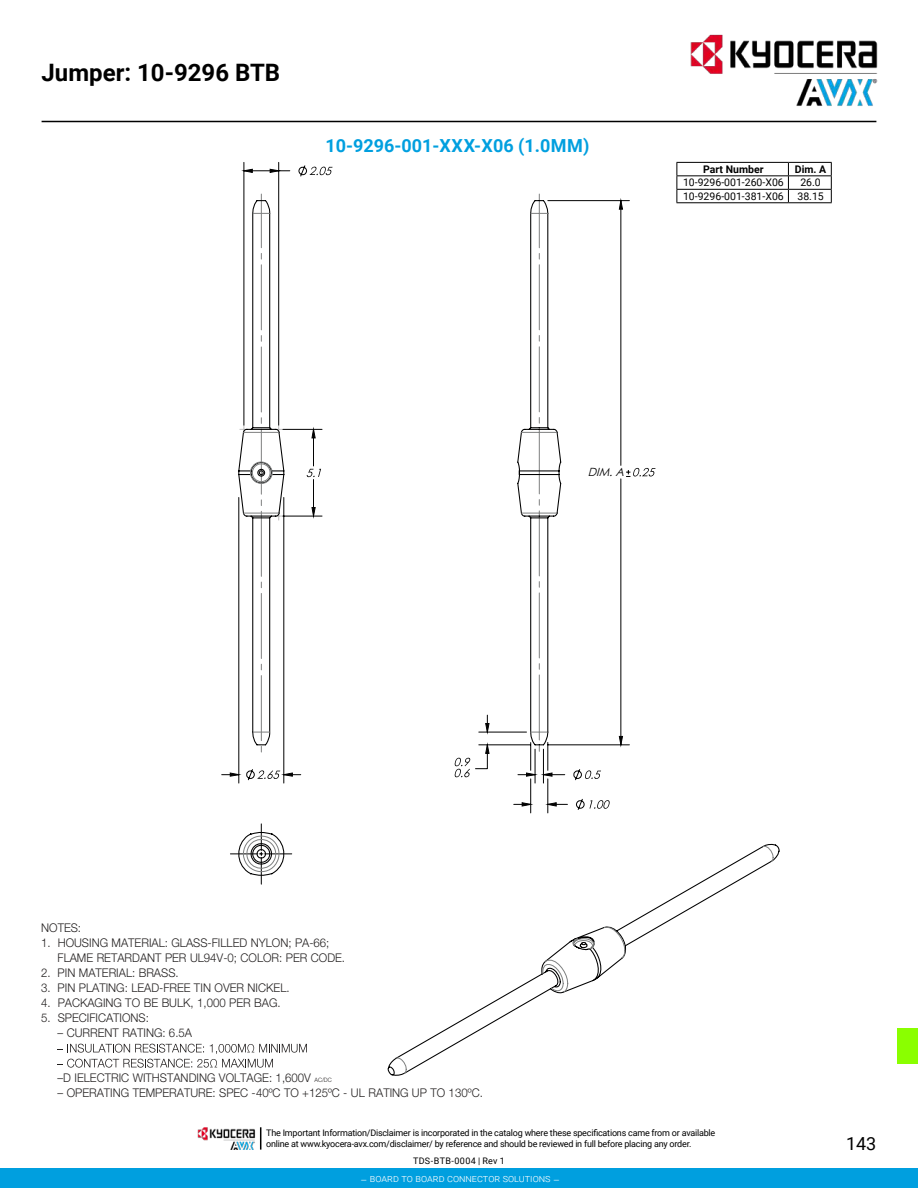
<style>
.page{position:relative;width:918px;height:1188px;background:#fff}
.page>*{position:absolute;margin:0;border:0;box-sizing:border-box;transform-origin:0 0}
.t1{font:700 24px "Roboto";color:#000}
.t2{font:700 18px "Roboto";color:#009fdf}
.t3{font:18px "Roboto";color:#000}
.t4{font:300 12px/15px "Helvetica Neue LT Std";color:#221f1f;scale:.95 1}
.t5{font:italic 11.4px "Century Gothic";color:#020202}
.t6{font:10.5px "Roboto";color:#000}
.t7{font:300 10.5px "Roboto";color:#fff}
.t8{font:700 10.5px "Roboto";color:#000}
.t9{font:9px/10.8px "Roboto";letter-spacing:-.025em;color:#000}
.t10{font:9px "Roboto";letter-spacing:.035em;color:#000}
.s1{font-size:6px}
</style>
<div class="page">
<hr style="left:42px;top:121px;width:834px;height:1px;background:#000">
<div style="left:897px;top:1028px;width:21px;height:35px;background:#8aff00"></div>
<hr style="left:677px;top:162px;width:111px;height:1px;background:#000">
<hr style="left:788px;top:162px;width:44px;height:1px;background:#000">
<hr style="left:677px;top:175px;width:111px;height:1px;background:#000">
<hr style="left:788px;top:175px;width:44px;height:1px;background:#000">
<hr style="left:677px;top:189px;width:111px;height:1px;background:#000">
<svg style="left:677px;top:163px;width:1px;height:39px"></svg>
<hr style="left:788px;top:189px;width:44px;height:1px;background:#000">
<svg style="left:788px;top:163px;width:1px;height:39px"></svg>
<svg style="left:831px;top:163px;width:1px;height:39px"></svg>
<hr style="left:677px;top:202px;width:111px;height:1px;background:#000">
<hr style="left:788px;top:202px;width:44px;height:1px;background:#000">
<svg style="left:630px;top:468px;width:26px;height:9px"></svg>
<svg style="left:230px;top:201px;width:393px;height:605px"></svg>
<svg style="left:238px;top:165px;width:95px;height:587px"></svg>
<svg style="left:230px;top:824px;width:62px;height:60px"></svg>
<svg style="left:395px;top:845px;width:379px;height:229px"></svg>
<svg style="left:516px;top:194px;width:46px;height:557px"></svg>
<svg style="left:58px;top:1044px;width:249px;height:24px"></svg>
<img style="left:669px;top:34px;width:209px;height:87px">
<div style="left:0;top:1169px;width:918px;height:19px;background:#009fdf"></div>
<img style="left:198px;top:1127px;width:57px;height:23px">
<svg style="left:260px;top:1127px;width:1px;height:23px"></svg>
<h1 class="t1" style="left:42px;top:62px;width:240px">Jumper: 10-9296 BTB</h1>
<h2 class="t2" style="left:325px;top:138px;width:266px">10-9296-001-XXX-X06 (1.0MM)</h2>
<p class="t8" style="left:703px;top:165px;width:62px">Part Number</p>
<p class="t8" style="left:795px;top:165px;width:33px">Dim. A</p>
<p class="t6" style="left:683px;top:178px;width:102px">10-9296-001-260-X06</p>
<p class="t6" style="left:800px;top:178px;width:22px">26.0</p>
<p class="t6" style="left:683px;top:191px;width:102px">10-9296-001-381-X06</p>
<p class="t6" style="left:797px;top:191px;width:28px">38.15</p>
<p class="t5" style="left:588px;top:466px;width:40px">DIM. A</p>
<p class="t4" style="left:41px;top:921px;width:44px">NOTES:</p>
<p class="t4" style="left:58px;top:936px;width:304px;text-indent:-16px">1. HOUSING MATERIAL: GLASS-FILLED NYLON; PA-66;<br>FLAME RETARDANT PER UL94V-0; COLOR: PER CODE.</p>
<p class="t4" style="left:41px;top:966px;width:146px">2. PIN MATERIAL: BRASS.</p>
<p class="t4" style="left:41px;top:981px;width:263px">3. PIN PLATING: LEAD-FREE TIN OVER NICKEL.</p>
<p class="t4" style="left:41px;top:996px;width:254px">4. PACKAGING TO BE BULK, 1,000 PER BAG.</p>
<p class="t4" style="left:41px;top:1011px;width:115px">5. SPECIFICATIONS:</p>
<p class="t4" style="left:58px;top:1026px;width:143px">– CURRENT RATING: 6.5A</p>
<p class="t4" style="left:58px;top:1071px;width:290px">–D IELECTRIC WITHSTANDING VOLTAGE: 1,600V <span class="s1">AC/DC</span></p>
<p class="t4" style="left:58px;top:1086px;width:449px">– OPERATING TEMPERATURE: SPEC -40ºC TO +125ºC - UL RATING UP TO 130ºC.</p>
<p class="t9" style="left:266px;top:1127px;width:451px">The Important Information/Disclaimer is incorporated in the catalog where these speci昀椀cations came from or available online at www.kyocera-avx.com/disclaimer/ by reference and should be reviewed in full before placing any order.</p>
<p class="t10" style="left:413px;top:1157px;width:93px">TDS-BTB-0004 | Rev 1</p>
<p class="t7" style="left:361px;top:1172px;width:201px">– BOARD TO BOARD CONNECTOR SOLUTIONS –</p>
<h2 class="t3" style="left:846px;top:1135px;width:32px">143</h2>
</div>
